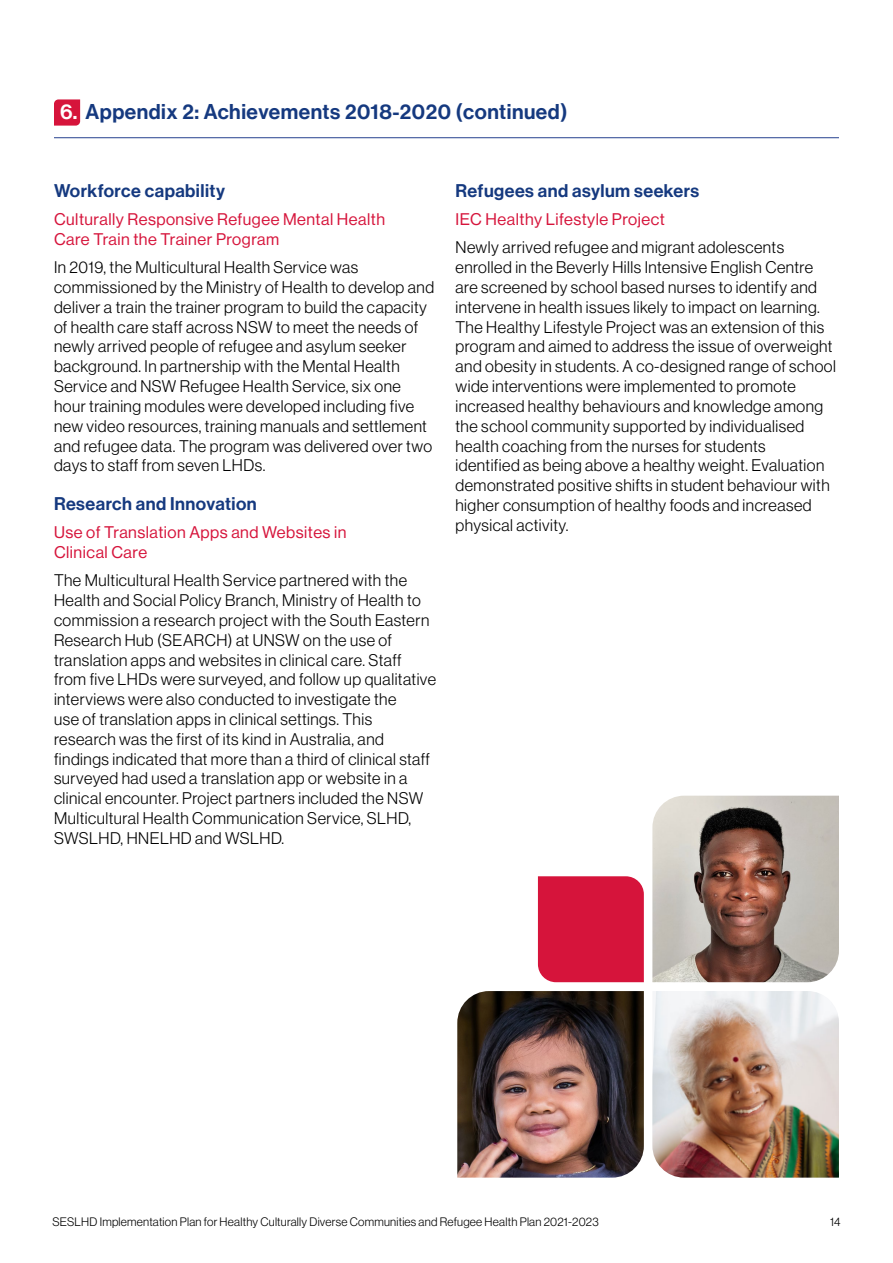
<style>
.page{position:relative;width:893px;height:1263px;background:#fff}
.page>*{position:absolute;margin:0;border:0;box-sizing:border-box;transform-origin:0 0}
.t1{font:21px "Neue Haas Display Mediu";letter-spacing:.025em;color:#15397f}
.t2{font:18px "Neue Haas Display Mediu";letter-spacing:.025em;color:#15397f}
.t3{font:300 16.5px/19.8px "Neue Haas Display";letter-spacing:.03em;color:#000}
.t4{font:16.5px/19.8px "Neue Haas Display";letter-spacing:.03em;color:#d6143b}
.t5{font:300 12px "Neue Haas Display";letter-spacing:.02em;color:#000}
.s1{color:#fff}
</style>
<div class="page">
<hr style="left:54px;top:137px;width:785px;height:1px;background:#25408f">
<svg style="left:54px;top:99px;width:26px;height:27px"></svg>
<img style="left:652px;top:991px;width:187px;height:186px">
<img style="left:652px;top:796px;width:187px;height:186px">
<img style="left:457px;top:991px;width:187px;height:186px">
<div style="left:538px;top:876px;width:106px;height:106px;background:#d6143b"></div>
<p class="t1" style="left:60px;top:99px;width:509px"><span class="s1">6.</span> Appendix 2: Achievements 2018-2020 (continued)</p>
<p class="t2" style="left:54px;top:180px;width:173px">Workforce capability</p>
<p class="t4" style="left:54px;top:210px;width:333px">Culturally Responsive Refugee Mental Health<br>Care Train the Trainer Program</p>
<p class="t3" style="left:54px;top:258px;width:382px">In 2019, the Multicultural Health Service was commissioned by the Ministry of Health to develop and deliver a train the trainer program to build the capacity of health care staff across NSW to meet the needs of newly arrived people of refugee and asylum seeker background. In partnership with the Mental Health Service and NSW Refugee Health Service, six one hour training modules were developed including five new video resources, training manuals and settlement and refugee data. The program was delivered over two days to staff from seven LHDs.</p>
<p class="t2" style="left:54px;top:493px;width:204px">Research and Innovation</p>
<p class="t4" style="left:54px;top:523px;width:294px">Use of Translation Apps and Websites in<br>Clinical Care</p>
<p class="t3" style="left:54px;top:571px;width:384px">The Multicultural Health Service partnered with the Health and Social Policy Branch, Ministry of Health to commission a research project with the South Eastern Research Hub (SEARCH) at UNSW on the use of translation apps and websites in clinical care. Staff from five LHDs were surveyed, and follow up qualitative interviews were also conducted to investigate the<br>use of translation apps in clinical settings. This research was the first of its kind in Australia, and findings indicated that more than a third of clinical staff surveyed had used a translation app or website in a clinical encounter. Project partners included the NSW Multicultural Health Communication Service, SLHD, SWSLHD, HNELHD and WSLHD.</p>
<p class="t2" style="left:455px;top:180px;width:245px">Refugees and asylum seekers</p>
<p class="t4" style="left:455px;top:210px;width:211px">IEC Healthy Lifestyle Project</p>
<p class="t3" style="left:455px;top:238px;width:382px">Newly arrived refugee and migrant adolescents enrolled in the Beverly Hills Intensive English Centre are screened by school based nurses to identify and intervene in health issues likely to impact on learning.<br>The Healthy Lifestyle Project was an extension of this program and aimed to address the issue of overweight and obesity in students. A co-designed range of school wide interventions were implemented to promote increased healthy behaviours and knowledge among the school community supported by individualised health coaching from the nurses for students<br>identified as being above a healthy weight. Evaluation demonstrated positive shifts in student behaviour with higher consumption of healthy foods and increased physical activity.</p>
<p class="t5" style="left:52px;top:1215px;width:548px">SESLHD Implementation Plan for Healthy Culturally Diverse Communities and Refugee Health Plan 2021-2023</p>
<p class="t5" style="left:830px;top:1215px;width:12px">14</p>
</div>
